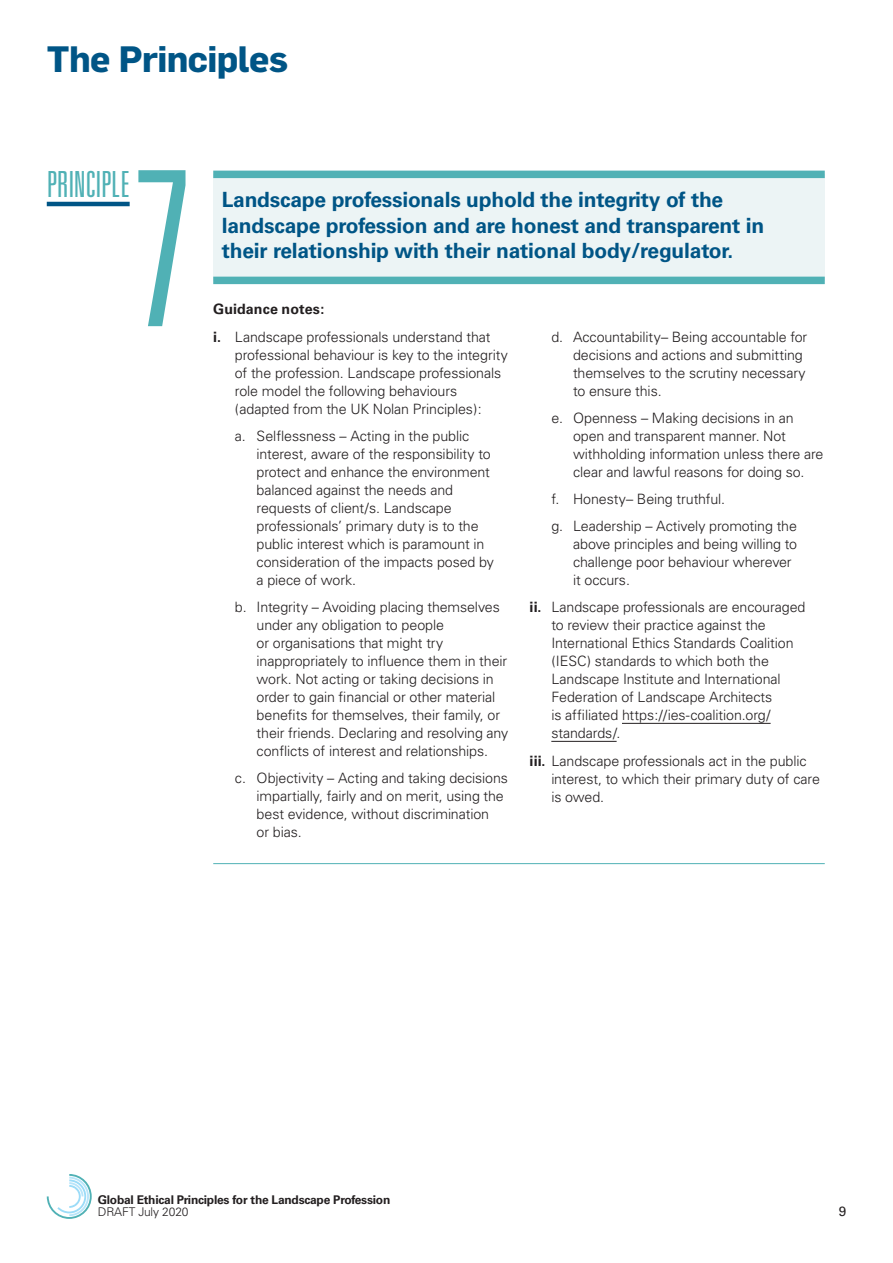
<style>
.page{position:relative;width:893px;height:1263px;background:#fff}
.page>*{position:absolute;margin:0;border:0;box-sizing:border-box;transform-origin:0 0}
.t1{font:300 ultra-condensed 216px "Univers";color:#50b1b5}
.t2{font:700 36px "Flama";letter-spacing:-.015em;color:#005586}
.t3{font:300 ultra-condensed 36px "Univers";letter-spacing:-.01em;color:#50b1b5}
.Rule_title{font:700 21px/25.5px "Univers";letter-spacing:-.01em;color:#005586}
.Body_text{font:300 14.25px/18px "Univers";letter-spacing:-.01em;color:#231f20}
.Body_text-2{font:700 14.25px "Univers";letter-spacing:.005em;color:#231f20}
.t4{font:13.5px "Univers";color:#231f20}
.t5{font:700 12px "Univers";letter-spacing:-.02em;color:#231f20}
.t6{font:300 12px "Univers";letter-spacing:-.01em;color:#231f20}
.s1{font-weight:700}
</style>
<div class="page">
<svg style="left:47px;top:1174px;width:45px;height:45px"></svg>
<div style="left:213px;top:174px;width:612px;height:106px;background:#ecf4f5"></div>
<div style="left:213px;top:277px;width:612px;height:7px;background:#50b1b5"></div>
<div style="left:213px;top:171px;width:612px;height:7px;background:#50b1b5"></div>
<hr style="left:622px;top:723px;width:149px;height:1px;background:#231f20">
<hr style="left:551px;top:741px;width:66px;height:1px;background:#231f20">
<hr style="left:213px;top:863px;width:612px;height:1px;background:#50b1b5">
<hr style="left:47px;top:202px;width:83px;height:4px;background:#005586">
<h1 class="t2" style="left:47px;top:38px;width:243px">The Principles</h1>
<p class="t3" style="left:47px;top:165px;width:84px">PRINCIPLE</p>
<p class="t1" style="left:132px;top:137px;width:61px">7</p>
<p class="Rule_title" style="left:222px;top:187px;width:544px">Landscape professionals uphold the integrity of the landscape profession and are honest and transparent in their relationship with their national body/regulator.</p>
<p class="Body_text-2" style="left:213px;top:301px;width:113px">Guidance notes:</p>
<p class="Body_text" style="left:235px;top:328px;width:274px;text-indent:-22px"><span class="s1">i.</span> Landscape professionals understand that professional behaviour is key to the integrity of the profession. Landscape professionals role model the following behaviours (adapted from the UK Nolan Principles):</p>
<p class="Body_text" style="left:257px;top:427px;width:239px;text-indent:-22px">a. Selflessness – Acting in the public interest, aware of the responsibility to protect and enhance the environment balanced against the needs and requests of client/s. Landscape professionals’ primary duty is to the public interest which is paramount in consideration of the impacts posed by a piece of work.</p>
<p class="Body_text" style="left:257px;top:598px;width:253px;text-indent:-22px">b. Integrity – Avoiding placing themselves under any obligation to people<br>or organisations that might try inappropriately to influence them in their work. Not acting or taking decisions in order to gain financial or other material benefits for themselves, their family, or their friends. Declaring and resolving any conflicts of interest and relationships.</p>
<p class="Body_text" style="left:257px;top:769px;width:253px;text-indent:-22px">c. Objectivity – Acting and taking decisions impartially, fairly and on merit, using the best evidence, without discrimination<br>or bias.</p>
<p class="Body_text" style="left:573px;top:328px;width:236px;text-indent:-22px">d. Accountability– Being accountable for decisions and actions and submitting themselves to the scrutiny necessary to ensure this.</p>
<p class="Body_text" style="left:573px;top:409px;width:252px;text-indent:-22px">e. Openness – Making decisions in an open and transparent manner. Not withholding information unless there are clear and lawful reasons for doing so.</p>
<p class="Body_text" style="left:551px;top:490px;width:175px">f. Honesty– Being truthful.</p>
<p class="Body_text" style="left:573px;top:517px;width:226px;text-indent:-22px">g. Leadership – Actively promoting the above principles and being willing to challenge poor behaviour wherever it occurs.</p>
<p class="Body_text" style="left:551px;top:598px;width:256px;text-indent:-22px"><span class="s1">ii.</span> Landscape professionals are encouraged to review their practice against the International Ethics Standards Coalition (IESC) standards to which both the Landscape Institute and International Federation of Landscape Architects<br>is affiliated https://ies-coalition.org/ standards/.</p>
<p class="Body_text" style="left:551px;top:751px;width:270px;text-indent:-22px"><span class="s1">iii.</span> Landscape professionals act in the public interest, to which their primary duty of care is owed.</p>
<p class="t5" style="left:98px;top:1193px;width:294px">Global Ethical Principles for the Landscape Profession</p>
<p class="t6" style="left:98px;top:1205px;width:92px">DRAFT July 2020</p>
<p class="t4" style="left:839px;top:1203px;width:9px">9</p>
</div>
